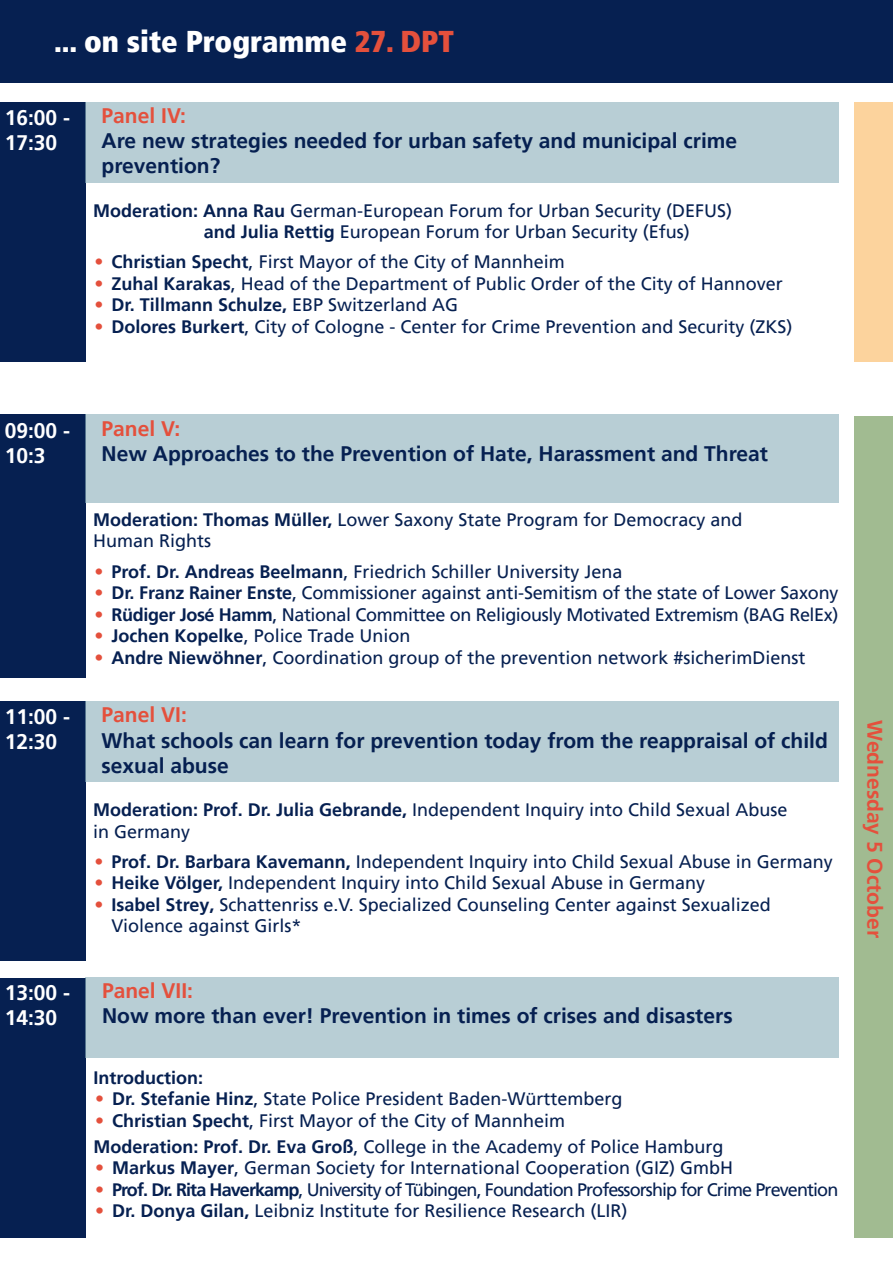
<style>
.page{position:relative;width:893px;height:1263px;background:#fff}
.page>*{position:absolute;margin:0;border:0;box-sizing:border-box;transform-origin:0 0}
.t1{font:900 condensed 30px "Frutiger LT Pro";color:#fff}
.t2{font:700 21px/25.2px "Frutiger LT Pro";color:#062051}
.t3{font:700 21px "Frutiger LT Pro";color:#e4503c}
.t4{font:700 21px/25.2px "Frutiger LT Pro";color:#fff}
.t5{font:18px/21.6px "Frutiger LT Pro";color:#062051}
.t6{font:18px "Frutiger LT Pro";letter-spacing:-.05em;color:#062051}
.t7{font:18px "Frutiger LT Pro";letter-spacing:-.02em;color:#062051}
.t8{font:700 18px "Frutiger LT Pro";color:#062051}
.s1{color:#e4503c}
.s2{font-weight:700}
.s3{font-weight:700;color:#e4503c}
.s4{font-weight:400}
</style>
<div class="page">
<div style="left:0;top:0;width:893px;height:82px;background:#062051"></div>
<div style="left:855px;top:416px;width:38px;height:821px;background:#a1bb91"></div>
<div style="left:0;top:102px;width:85px;height:260px;background:#062051"></div>
<div style="left:85px;top:102px;width:754px;height:80px;background:#b8ced5"></div>
<div style="left:0;top:414px;width:85px;height:264px;background:#062051"></div>
<div style="left:85px;top:414px;width:754px;height:89px;background:#b8ced5"></div>
<div style="left:0;top:701px;width:85px;height:260px;background:#062051"></div>
<div style="left:85px;top:701px;width:754px;height:81px;background:#b8ced5"></div>
<div style="left:0;top:978px;width:85px;height:259px;background:#062051"></div>
<div style="left:85px;top:978px;width:754px;height:80px;background:#b8ced5"></div>
<div style="left:855px;top:102px;width:38px;height:260px;background:#fcd39d"></div>
<hr style="left:892px;top:1042px;width:1px;height:221px;background:#8aaeb9">
<hr style="left:892px;top:1220px;width:1px;height:43px;background:#062051">
<h1 class="t1" style="left:54px;top:23px;width:401px">... on site Programme <span class="s1">27. DPT</span></h1>
<p class="t4" style="left:5px;top:105px;width:67px">16:00 -<br>17:30</p>
<p class="t3" style="left:102px;top:103px;width:86px">Panel IV:</p>
<p class="t2" style="left:102px;top:128px;width:637px">Are new strategies needed for urban safety and municipal crime prevention?</p>
<p class="t5" style="left:204px;top:200px;width:530px;text-indent:-111px"><span class="s2">Moderation: Anna Rau</span> German-European Forum for Urban Security (DEFUS) <span class="s2">and Julia Rettig</span> European Forum for Urban Security (Efus)</p>
<p class="t5" style="left:95px;top:251px;width:472px"><span class="s3">•</span> <span class="s2">Christian Specht</span>, First Mayor of the City of Mannheim</p>
<p class="t5" style="left:95px;top:273px;width:690px"><span class="s3">•</span> <span class="s2">Zuhal Karakas</span>, Head of the Department of Public Order of the City of Hannover</p>
<p class="t8" style="left:95px;top:294px;width:365px"><span class="s1">•</span> Dr. Tillmann Schulze, <span class="s4">EBP Switzerland AG</span></p>
<p class="t5" style="left:95px;top:316px;width:699px"><span class="s3">•</span> <span class="s2">Dolores Burkert</span>, City of Cologne - Center for Crime Prevention and Security (ZKS)</p>
<p class="t4" style="left:5px;top:418px;width:67px">09:00 -<br>10:3</p>
<p class="t3" style="left:102px;top:416px;width:80px">Panel V:</p>
<p class="t2" style="left:102px;top:441px;width:668px">New Approaches to the Prevention of Hate, Harassment and Threat</p>
<p class="t5" style="left:93px;top:509px;width:651px"><span class="s2">Moderation: Thomas Müller,</span> Lower Saxony State Program for Democracy and<br>Human Rights</p>
<p class="t5" style="left:95px;top:560px;width:529px"><span class="s3">•</span> <span class="s2">Prof. Dr. Andreas Beelmann</span>, Friedrich Schiller University Jena</p>
<p class="t5" style="left:95px;top:582px;width:745px"><span class="s3">•</span> <span class="s2">Dr. Franz Rainer Enste</span>, Commissioner against anti-Semitism of the state of Lower Saxony</p>
<p class="t7" style="left:95px;top:604px;width:745px"><span class="s3">•</span> <span class="s2">Rüdiger José Hamm</span>, National Committee on Religiously Motivated Extremism (BAG RelEx)</p>
<p class="t5" style="left:95px;top:625px;width:317px"><span class="s3">•</span> <span class="s2">Jochen Kopelke</span>, Police Trade Union</p>
<p class="t5" style="left:95px;top:647px;width:712px"><span class="s3">•</span> <span class="s2">Andre Niewöhner</span>, Coordination group of the prevention network #sicherimDienst</p>
<p class="t4" style="left:5px;top:704px;width:67px">11:00 -<br>12:30</p>
<p class="t3" style="left:102px;top:702px;width:87px">Panel VI:</p>
<p class="t2" style="left:102px;top:728px;width:728px">What schools can learn for prevention today from the reappraisal of child sexual abuse</p>
<p class="t5" style="left:93px;top:799px;width:696px"><span class="s2">Moderation: Prof. Dr. Julia Gebrande,</span> Independent Inquiry into Child Sexual Abuse in Germany</p>
<p class="t5" style="left:95px;top:851px;width:740px"><span class="s3">•</span> <span class="s2">Prof. Dr. Barbara Kavemann,</span> Independent Inquiry into Child Sexual Abuse in Germany</p>
<p class="t5" style="left:95px;top:872px;width:612px"><span class="s3">•</span> <span class="s2">Heike Völger,</span> Independent Inquiry into Child Sexual Abuse in Germany</p>
<p class="t5" style="left:112px;top:894px;width:661px;text-indent:-17px"><span class="s3">•</span> <span class="s2">Isabel Strey,</span> Schattenriss e.V. Specialized Counseling Center against Sexualized<br>Violence against Girls*</p>
<p class="t4" style="left:5px;top:980px;width:67px">13:00 -<br>14:30</p>
<p class="t3" style="left:102px;top:978px;width:93px">Panel VII:</p>
<p class="t2" style="left:102px;top:1003px;width:632px">Now more than ever! Prevention in times of crises and disasters</p>
<p class="t8" style="left:94px;top:1066px;width:111px">Introduction:</p>
<p class="t5" style="left:95px;top:1088px;width:529px"><span class="s3">•</span> <span class="s2">Dr. Stefanie Hinz</span>, State Police President Baden-Württemberg</p>
<p class="t5" style="left:94px;top:1107px;width:631px;line-height:25.8px"><span class="s3">•</span> <span class="s2">Christian Specht</span>, First Mayor of the City of Mannheim<br><span class="s2">Moderation: Prof. Dr. Eva Groß</span>, College in the Academy of Police Hamburg</p>
<p class="t5" style="left:95px;top:1157px;width:640px"><span class="s3">•</span> <span class="s2">Markus Mayer</span>, German Society for International Cooperation (GIZ) GmbH</p>
<p class="t6" style="left:95px;top:1179px;width:745px"><span class="s3">•</span> <span class="s2">Prof. Dr. Rita Haverkamp</span>, University of Tübingen, Foundation Professorship for Crime Prevention</p>
<p class="t5" style="left:95px;top:1200px;width:534px"><span class="s3">•</span> <span class="s2">Dr. Donya Gilan,</span> Leibniz Institute for Resilience Research (LIR)</p>
<p class="t3" style="left:887px;top:720px;width:219px;rotate:90deg">Wednesday 5 October</p>
</div>
